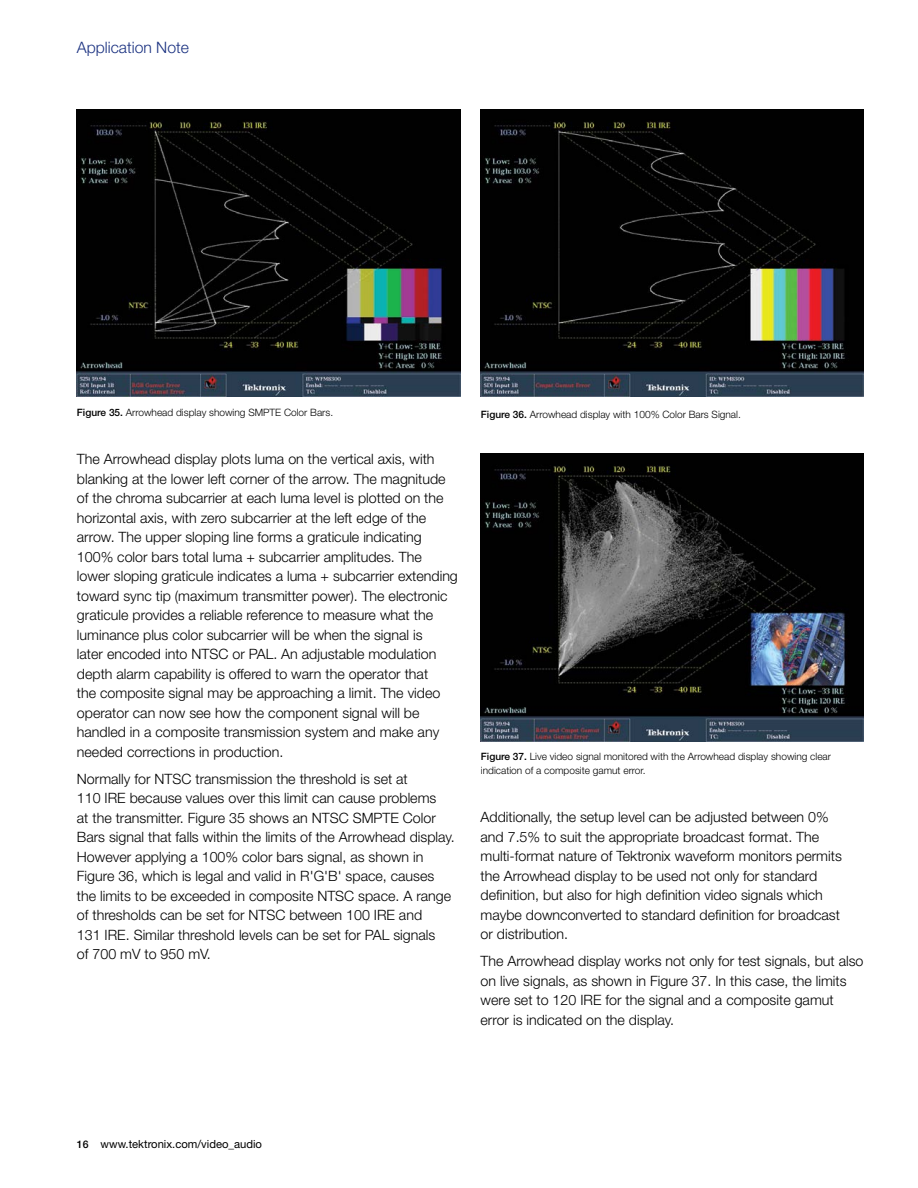
<style>
.page{position:relative;width:918px;height:1188px;background:#fff}
.page>*{position:absolute;margin:0;border:0;box-sizing:border-box;transform-origin:0 0}
.t1{font:300 15.75px "Helvetica Neue";color:#1b3281}
.t2{font:300 14.25px/19.5px "Helvetica Neue";color:#000}
.t3{font:11.25px "Helvetica Neue";color:#000}
.t4{font:300 10.2px/13.5px "Helvetica Neue";color:#000}
.s1{font-weight:500}
.s2{font-weight:500;font-size:10.5px}
</style>
<div class="page">
<img style="left:77px;top:109px;width:383px;height:288px">
<img style="left:481px;top:109px;width:383px;height:288px">
<img style="left:481px;top:454px;width:383px;height:287px">
<p class="t1" style="left:77px;top:37px;width:114px">Application Note</p>
<p class="t4" style="left:77px;top:406px;width:258px"><span class="s1">Figure 35.</span> Arrowhead display showing SMPTE Color Bars.</p>
<p class="t4" style="left:481px;top:407px;width:261px"><span class="s1">Figure 36.</span> Arrowhead display with 100% Color Bars Signal.</p>
<p class="t2" style="left:77px;top:449px;width:382px">The Arrowhead display plots luma on the vertical axis, with blanking at the lower left corner of the arrow. The magnitude of the chroma subcarrier at each luma level is plotted on the horizontal axis, with zero subcarrier at the left edge of the arrow. The upper sloping line forms a graticule indicating 100% color bars total luma + subcarrier amplitudes. The lower sloping graticule indicates a luma + subcarrier extending toward sync tip (maximum transmitter power). The electronic graticule provides a reliable reference to measure what the luminance plus color subcarrier will be when the signal is<br>later encoded into NTSC or PAL. An adjustable modulation depth alarm capability is offered to warn the operator that<br>the composite signal may be approaching a limit. The video operator can now see how the component signal will be handled in a composite transmission system and make any needed corrections in production.</p>
<p class="t2" style="left:77px;top:769px;width:379px">Normally for NTSC transmission the threshold is set at<br>110 IRE because values over this limit can cause problems<br>at the transmitter. Figure 35 shows an NTSC SMPTE Color Bars signal that falls within the limits of the Arrowhead display.<br>However applying a 100% color bars signal, as shown in Figure 36, which is legal and valid in R'G'B' space, causes the limits to be exceeded in composite NTSC space. A range of thresholds can be set for NTSC between 100 IRE and<br>131 IRE. Similar threshold levels can be set for PAL signals<br>of 700 mV to 950 mV.</p>
<p class="t4" style="left:481px;top:749px;width:352px"><span class="s1">Figure 37.</span> Live video signal monitored with the Arrowhead display showing clear indication of a composite gamut error.</p>
<p class="t2" style="left:481px;top:807px;width:363px">Additionally, the setup level can be adjusted between 0% and 7.5% to suit the appropriate broadcast format. The multi-format nature of Tektronix waveform monitors permits the Arrowhead display to be used not only for standard definition, but also for high definition video signals which maybe downconverted to standard definition for broadcast or distribution.</p>
<p class="t2" style="left:481px;top:951px;width:384px">The Arrowhead display works not only for test signals, but also on live signals, as shown in Figure 37. In this case, the limits were set to 120 IRE for the signal and a composite gamut error is indicated on the display.</p>
<p class="t3" style="left:77px;top:1138px;width:187px"><span class="s2">16</span> www.tektronix.com/video_audio</p>
</div>
